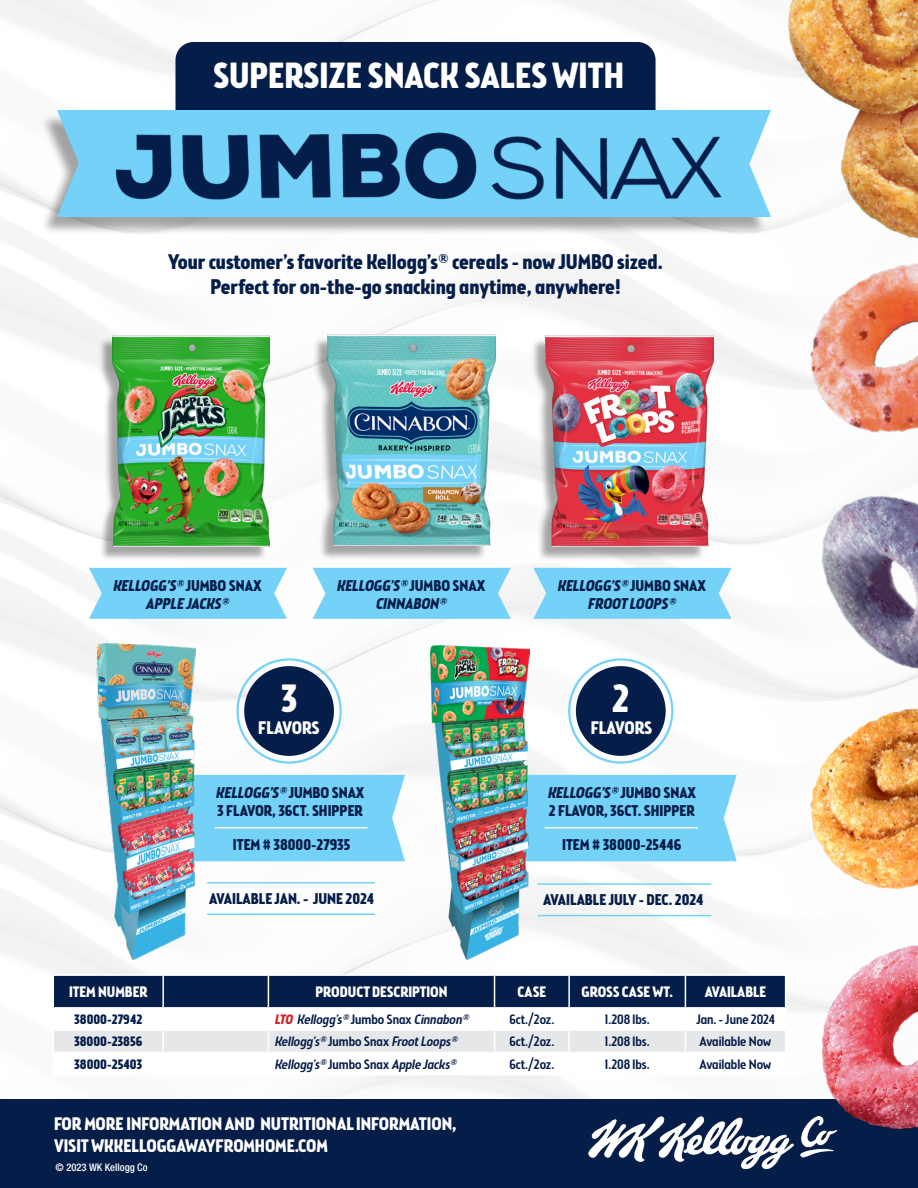
<style>
.page{position:relative;width:918px;height:1188px;background:#fff}
.page>*{position:absolute;margin:0;border:0;box-sizing:border-box;transform-origin:0 0}
.t1{font:700 39px "Brooklyn Samuels Four";color:#fff}
.t2{font:700 36px "Brooklyn Samuels Four";color:#fff}
.t3{font:700 21px/25.2px "Brooklyn Samuels Four";color:#051d49;text-align:center}
.t4{font:700 18px/21.6px "Brooklyn Samuels Four";color:#fff}
.t5{font:700 15.45px/18.6px "Brooklyn Samuels Four";color:#051d49}
.t6{font:italic 700 15.45px/18.6px "Brooklyn Samuels Four";color:#051d49;text-align:center}
.t7{font:700 15px "Brooklyn Samuels Four";color:#fff}
.t8{font:italic 500 13.5px "Brooklyn Samuels Four";color:#051d49}
.t9{font:500 13.5px "Brooklyn Samuels Four";color:#051d49}
.t10{font:700 13.5px "Brooklyn Samuels Four";color:#051d49}
.t11{font:500 condensed 10.5px "Helvetica Neue";color:#fff}
.s1{font-style:normal}
.s2{font-style:italic}
.s3{font-weight:700;color:#d2232a}
</style>
<div class="page">
<img style="left:0;top:0;width:815px;height:1099px">
<div style="left:176px;top:42px;width:480px;height:86px;background:#051d49;border-radius:18px"></div>
<div style="left:98px;top:338px;width:170px;height:223px;background:#000;opacity:.35"></div>
<img style="left:113px;top:335px;width:157px;height:212px">
<div style="left:312px;top:336px;width:181px;height:225px;background:#000;opacity:.35"></div>
<img style="left:328px;top:334px;width:167px;height:212px">
<div style="left:530px;top:338px;width:181px;height:224px;background:#000;opacity:.35"></div>
<img style="left:545px;top:335px;width:168px;height:212px">
<svg style="left:89px;top:568px;width:198px;height:51px;background:#7dd4f8"></svg>
<div style="left:196px;top:775px;width:209px;height:86px;background:#74d2f8"></div>
<div style="left:530px;top:775px;width:207px;height:86px;background:#74d2f8"></div>
<svg style="left:313px;top:568px;width:198px;height:51px;background:#7cd4f8"></svg>
<svg style="left:533px;top:568px;width:199px;height:51px;background:#7dd4f7"></svg>
<img style="left:96px;top:644px;width:100px;height:316px">
<img style="left:430px;top:645px;width:100px;height:315px">
<hr style="left:207px;top:882px;width:168px;height:2px;background:#74d2f8">
<hr style="left:537px;top:883px;width:174px;height:2px;background:#74d2f8">
<hr style="left:207px;top:914px;width:168px;height:1px;background:#74d2f8">
<hr style="left:537px;top:915px;width:174px;height:1px;background:#74d2f8">
<div style="left:244px;top:666px;width:90px;height:90px;background:#051d49;border-radius:50%"></div>
<div style="left:236px;top:658px;width:106px;height:106px;border:2px solid #74d2f8;border-radius:50%"></div>
<div style="left:576px;top:666px;width:90px;height:90px;background:#051d49;border-radius:50%"></div>
<div style="left:568px;top:658px;width:105px;height:106px;border:2px solid #74d2f8;border-radius:50%"></div>
<div style="left:0;top:1099px;width:918px;height:89px;background:#051d49"></div>
<img style="left:773px;top:278px;width:145px;height:203px">
<img style="left:815px;top:945px;width:103px;height:187px">
<img style="left:775px;top:450px;width:143px;height:264px">
<img style="left:777px;top:678px;width:141px;height:247px">
<img style="left:720px;top:0;width:198px;height:278px">
<div style="left:40px;top:114px;width:727px;height:121px;background:#000;opacity:.35"></div>
<img style="left:58px;top:111px;width:712px;height:105px">
<hr style="left:52px;top:974px;width:111px;height:2px;background:#fff">
<hr style="left:52px;top:976px;width:2px;height:31px;background:#fff">
<hr style="left:163px;top:974px;width:105px;height:2px;background:#fff">
<hr style="left:268px;top:974px;width:227px;height:2px;background:#fff">
<hr style="left:495px;top:974px;width:74px;height:2px;background:#fff">
<hr style="left:569px;top:974px;width:116px;height:2px;background:#fff">
<hr style="left:685px;top:974px;width:101px;height:2px;background:#fff">
<hr style="left:52px;top:1007px;width:111px;height:2px;background:#fff">
<hr style="left:52px;top:1009px;width:2px;height:20px;background:#fff">
<hr style="left:52px;top:1029px;width:111px;height:2px;background:#fff">
<hr style="left:52px;top:1031px;width:2px;height:21px;background:#fff">
<hr style="left:52px;top:1052px;width:111px;height:1px;background:#fff">
<hr style="left:52px;top:1053px;width:2px;height:21px;background:#fff">
<svg style="left:53px;top:975px;width:733px;height:99px"></svg>
<hr style="left:52px;top:1074px;width:111px;height:1px;background:#fff">
<hr style="left:163px;top:1074px;width:105px;height:1px;background:#fff">
<hr style="left:268px;top:1074px;width:227px;height:1px;background:#fff">
<hr style="left:495px;top:1074px;width:74px;height:1px;background:#fff">
<hr style="left:569px;top:1074px;width:116px;height:1px;background:#fff">
<hr style="left:685px;top:1074px;width:101px;height:1px;background:#fff">
<img style="left:588px;top:1117px;width:248px;height:51px">
<hr style="left:215px;top:827px;width:153px;height:2px;background:#fff">
<hr style="left:545px;top:827px;width:153px;height:2px;background:#fff">
<h2 class="t2" style="left:213px;top:54px;width:413px">SUPERSIZE SNACK SALES WITH</h2>
<h3 class="t3" style="left:168px;top:251px;width:496px">Your customer’s favorite Kellogg’s® cereals - now JUMBO sized.<br>Perfect for on-the-go snacking anytime, anywhere!</h3>
<p class="t6" style="left:113px;top:578px;width:150px">KELLOGG’S® <span class="s1">J U M B O S N AX<br></span>APPLE JACKS®</p>
<p class="t6" style="left:337px;top:578px;width:150px">KELLOGG’S® <span class="s1">J U M B O S N AX<br></span>CINNABON®</p>
<p class="t6" style="left:557px;top:578px;width:150px">KELLOGG’S® <span class="s1">J U M B O S N AX<br></span>FROOTLOOPS®</p>
<h1 class="t1" style="left:281px;top:676px;width:18px">3</h1>
<p class="t4" style="left:258px;top:718px;width:63px">FLAVORS</p>
<h1 class="t1" style="left:612px;top:676px;width:19px">2</h1>
<p class="t4" style="left:591px;top:718px;width:63px">FLAVORS</p>
<p class="t5" style="left:216px;top:785px;width:150px"><span class="s2">KELLOGG’S®</span> J U M B O S N AX<br>3 FLAVOR, 36CT. SHIPPER</p>
<p class="t5" style="left:547px;top:785px;width:150px"><span class="s2">KELLOGG’S®</span> J U M B O S N AX<br>2 FLAVOR, 36CT. SHIPPER</p>
<p class="t5" style="left:233px;top:836px;width:119px">ITEM # 38000-27935</p>
<p class="t5" style="left:562px;top:836px;width:121px">ITEM # 38000-25446</p>
<p class="t5" style="left:209px;top:890px;width:166px">AVAILABLE JAN. - JUNE 2024</p>
<p class="t5" style="left:543px;top:892px;width:162px">AVAILABLE JULY - DEC. 2024</p>
<p class="t7" style="left:69px;top:983px;width:80px">ITEM NUMBER</p>
<p class="t7" style="left:315px;top:983px;width:134px">PRODUCT DESCRIPTION</p>
<p class="t7" style="left:518px;top:983px;width:30px">CASE</p>
<p class="t7" style="left:582px;top:983px;width:93px">GROSS CASE WT.</p>
<p class="t7" style="left:705px;top:983px;width:63px">AVAILABLE</p>
<p class="t10" style="left:74px;top:1012px;width:70px">38000-27942</p>
<p class="t8" style="left:274px;top:1012px;width:199px"><span class="s3">LTO</span> Kellogg’s® <span class="s1">J u m b o S n a x</span> Cinnabon®</p>
<p class="t9" style="left:509px;top:1012px;width:47px">6ct./2oz.</p>
<p class="t9" style="left:605px;top:1012px;width:46px">1.208 lbs.</p>
<p class="t9" style="left:696px;top:1012px;width:80px">Jan. - June 2024</p>
<p class="t10" style="left:74px;top:1034px;width:70px">38000-23856</p>
<p class="t8" style="left:274px;top:1034px;width:187px">Kellogg’s® <span class="s1">J u m b o S n a x</span> FrootLoops®</p>
<p class="t9" style="left:509px;top:1034px;width:47px">6ct./2oz.</p>
<p class="t9" style="left:605px;top:1034px;width:46px">1.208 lbs.</p>
<p class="t9" style="left:700px;top:1034px;width:73px">Available Now</p>
<p class="t10" style="left:74px;top:1056px;width:70px">38000-25403</p>
<p class="t8" style="left:274px;top:1056px;width:187px">Kellogg’s® <span class="s1">J u m b o S n a x</span> Apple Jacks®</p>
<p class="t9" style="left:509px;top:1056px;width:47px">6ct./2oz.</p>
<p class="t9" style="left:605px;top:1056px;width:46px">1.208 lbs.</p>
<p class="t9" style="left:700px;top:1056px;width:73px">Available Now</p>
<p class="t4" style="left:54px;top:1115px;width:404px">FOR MORE INFORMATION AND NUTRITIONAL INFORMATION,<br>VISIT WKKELLOGGAWAYFROMHOME.COM</p>
<p class="t11" style="left:56px;top:1161px;width:94px">© 2023 WK Kellogg Co</p>
</div>
